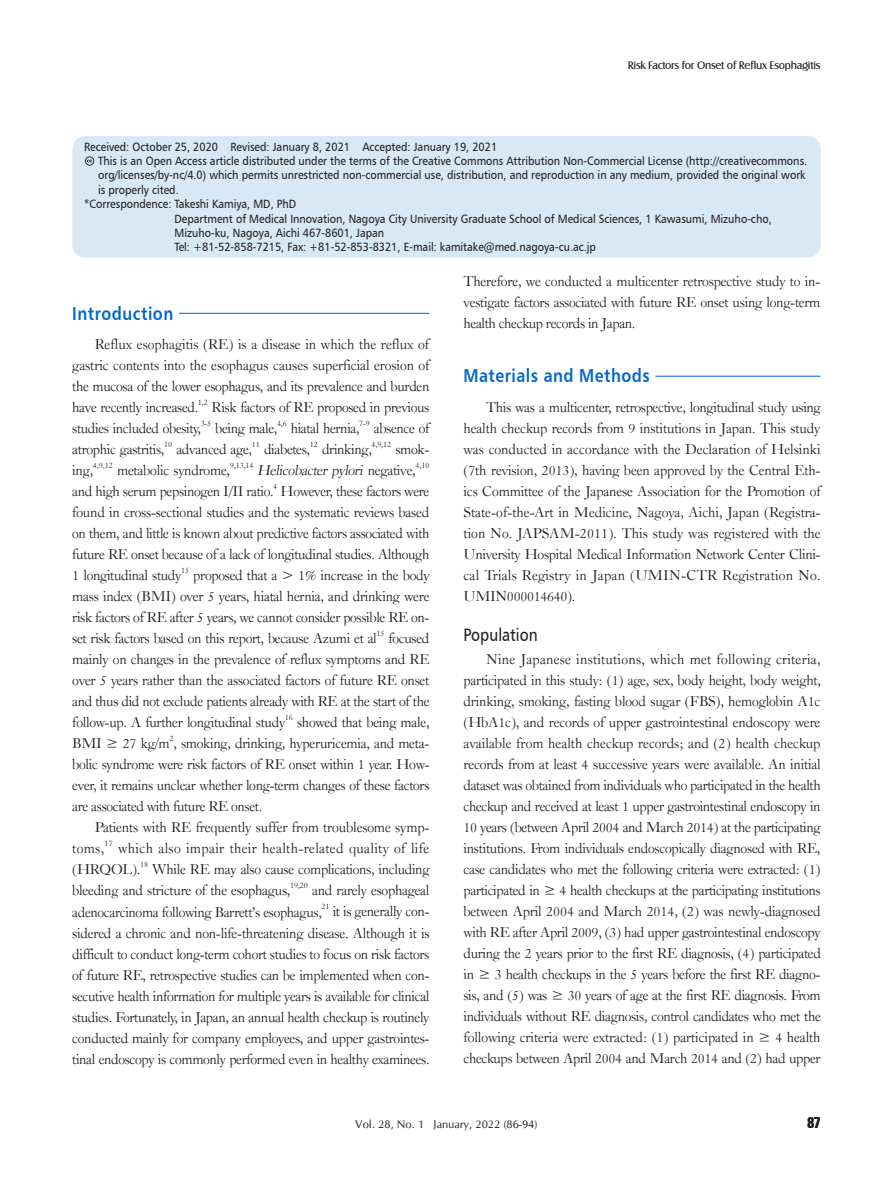
<style>
.page{position:relative;width:893px;height:1191px;background:#fff}
.page>*{position:absolute;margin:0;border:0;box-sizing:border-box;transform-origin:0 0}
.t1{font:18.75px "Humanist 777 BT Bold B";letter-spacing:.03em;color:#06c;scale:.85 1}
.t2{font:18px "Humanist 777 BT Roman B";color:#231f20;scale:.85 1}
.t3{font:15.3px/21px "Caslon Old Face BT";letter-spacing:-.025em;color:#231f20;text-align:justify}
.t4{font:15.3px/21px "Caslon Old Face BT";letter-spacing:.02em;color:#231f20}
.t5{font:italic 15.3px "Caslon Old Face BT";color:#231f20}
.t6{font:15.3px "Univeconbol";color:#231f20}
.t7{font:12px "Humanist 777 BT Roman B";color:#231f20;scale:.9 1}
.t8{font:11.25px "Castle T";letter-spacing:-.025em;color:#231f20}
.t9{font:11.25px "CG Omega";color:#231f20}
.t10{font:8.85px "Caslon Old Face BT";letter-spacing:-.02em;color:#231f20}
.s1{font-style:normal}
</style>
<div class="page">
<hr style="left:179px;top:313px;width:250px;height:1px;background:#06c">
<hr style="left:655px;top:376px;width:165px;height:1px;background:#06c">
<div style="left:72px;top:136px;width:749px;height:121px;background:#d9e8f7;border-radius:13px"></div>
<svg style="left:85px;top:156px;width:10px;height:10px"></svg>
<p class="t8" style="left:628px;top:59px;width:194px">Risk Factors for Onset of Reflux Esophagitis</p>
<p class="t7" style="left:84px;top:139px;width:461px">Received: October 25, 2020 Revised: January 8, 2021 Accepted: January 19, 2021</p>
<p class="t7" style="left:98px;top:153px;width:789px">This is an Open Access article distributed under the terms of the Creative Commons Attribution Non-Commercial License (http://creativecommons.</p>
<p class="t7" style="left:98px;top:168px;width:788px">org/licenses/by-nc/4.0) which permits unrestricted non-commercial use, distribution, and reproduction in any medium, provided the original work</p>
<p class="t7" style="left:98px;top:182px;width:91px">is properly cited.</p>
<p class="t7" style="left:84px;top:196px;width:237px">*Correspondence: Takeshi Kamiya, MD, PhD</p>
<p class="t7" style="left:175px;top:211px;width:665px">Department of Medical Innovation, Nagoya City University Graduate School of Medical Sciences, 1 Kawasumi, Mizuho-cho,</p>
<p class="t7" style="left:175px;top:225px;width:234px">Mizuho-ku, Nagoya, Aichi 467-8601, Japan</p>
<p class="t7" style="left:175px;top:240px;width:470px">Tel: +81-52-858-7215, Fax: +81-52-853-8321, E-mail: kamitake@med.nagoya-cu.ac.jp</p>
<p class="t1" style="left:72px;top:301px;width:120px">Introduction</p>
<p class="t3" style="left:72px;top:333px;width:359px;text-indent:23px">Reflux esophagitis (RE) is a disease in which the reflux of gastric contents into the esophagus causes superficial erosion of the mucosa of the lower esophagus, and its prevalence and burden have recently increased.</p>
<p class="t10" style="left:198px;top:397px;width:11px">1,2</p>
<p class="t3" style="left:212px;top:396px;width:219px">Risk factors of RE proposed in previous</p>
<p class="t3" style="left:72px;top:417px;width:130px">studies included obesity,</p>
<p class="t10" style="left:201px;top:418px;width:12px">3-5</p>
<p class="t3" style="left:215px;top:417px;width:64px">being male,</p>
<p class="t10" style="left:277px;top:418px;width:11px">4,6</p>
<p class="t3" style="left:291px;top:417px;width:71px">hiatal hernia,</p>
<p class="t10" style="left:359px;top:418px;width:12px">7-9</p>
<p class="t3" style="left:374px;top:417px;width:57px">absence of</p>
<p class="t3" style="left:72px;top:438px;width:94px">atrophic gastritis,</p>
<p class="t10" style="left:164px;top:439px;width:10px">10</p>
<p class="t3" style="left:176px;top:438px;width:77px">advanced age,</p>
<p class="t10" style="left:252px;top:439px;width:10px">11</p>
<p class="t3" style="left:264px;top:438px;width:48px">diabetes,</p>
<p class="t10" style="left:310px;top:439px;width:10px">12</p>
<p class="t3" style="left:322px;top:438px;width:51px">drinking,</p>
<p class="t10" style="left:372px;top:439px;width:21px">4,9,12</p>
<p class="t3" style="left:395px;top:438px;width:36px">smok-</p>
<p class="t3" style="left:72px;top:459px;width:22px">ing,</p>
<p class="t10" style="left:93px;top:460px;width:21px">4,9,12</p>
<p class="t3" style="left:117px;top:459px;width:115px">metabolic syndrome,</p>
<p class="t10" style="left:230px;top:460px;width:25px">9,13,14</p>
<p class="t5" style="left:257px;top:461px;width:160px">Helicobacter pylori <span class="s1">n e g a t iv e ,</span></p>
<p class="t10" style="left:415px;top:460px;width:15px">4,10</p>
<p class="t3" style="left:72px;top:480px;width:203px">and high serum pepsinogen I/II ratio.</p>
<p class="t10" style="left:273px;top:481px;width:6px">4</p>
<p class="t3" style="left:72px;top:480px;width:359px;text-indent:208px">However, these factors were found in cross-sectional studies and the systematic reviews based on them, and little is known about predictive factors associated with future RE onset because of a lack of longitudinal studies. Although 1 longitudinal study</p>
<p class="t10" style="left:181px;top:565px;width:10px">15</p>
<p class="t3" style="left:72px;top:564px;width:359px;text-indent:121px">proposed that a &gt; 1% increase in the body mass index (BMI) over 5 years, hiatal hernia, and drinking were risk factors of RE after 5 years, we cannot consider possible RE on&shy;set risk factors based on this report, because Azumi et al</p>
<p class="t10" style="left:376px;top:628px;width:10px">15</p>
<p class="t3" style="left:72px;top:627px;width:359px;text-indent:316px">focused mainly on changes in the prevalence of reflux symptoms and RE over 5 years rather than the associated factors of future RE onset and thus did not exclude patients already with RE at the start of the follow-up. A further longitudinal study</p>
<p class="t10" style="left:285px;top:712px;width:10px">16</p>
<p class="t3" style="left:72px;top:711px;width:359px;text-align:right">showed that being male,<br>BMI ≥ 27 kg/m , smoking, drinking, hyperuricemia, and meta-</p>
<p class="t10" style="left:169px;top:733px;width:6px">2</p>
<p class="t3" style="left:72px;top:753px;width:359px">bolic syndrome were risk factors of RE onset within 1 year. How&shy;ever, it remains unclear whether long-term changes of these factors are associated with future RE onset.</p>
<p class="t3" style="left:72px;top:816px;width:359px;text-indent:23px">Patients with RE frequently suffer from troublesome symp&shy;toms,</p>
<p class="t10" style="left:105px;top:838px;width:10px">17</p>
<p class="t4" style="left:72px;top:837px;width:359px;text-indent:46px">which also impair their health-related quality of life (HRQOL).</p>
<p class="t10" style="left:140px;top:859px;width:10px">18</p>
<p class="t3" style="left:72px;top:858px;width:359px;text-indent:80px">While RE may also cause complications, including bleeding and stricture of the esophagus,</p>
<p class="t10" style="left:290px;top:880px;width:19px">19,20</p>
<p class="t3" style="left:72px;top:879px;width:359px;text-indent:240px">and rarely esophageal adenocarcinoma following Barrett’s esophagus,</p>
<p class="t10" style="left:321px;top:901px;width:10px">21</p>
<p class="t3" style="left:72px;top:900px;width:359px;text-indent:260px">it is generally con&shy;sidered a chronic and non-life-threatening disease. Although it is difficult to conduct long-term cohort studies to focus on risk factors of future RE, retrospective studies can be implemented when con&shy;secutive health information for multiple years is available for clinical studies. Fortunately, in Japan, an annual health checkup is routinely conducted mainly for company employees, and upper gastrointes&shy;tinal endoscopy is commonly performed even in healthy examinees.</p>
<p class="t3" style="left:463px;top:270px;width:359px">Therefore, we conducted a multicenter retrospective study to in&shy;vestigate factors associated with future RE onset using long-term health checkup records in Japan.</p>
<p class="t1" style="left:463px;top:364px;width:221px">Materials and Methods</p>
<p class="t3" style="left:463px;top:396px;width:359px;text-indent:23px">This was a multicenter, retrospective, longitudinal study using health checkup records from 9 institutions in Japan. This study was conducted in accordance with the Declaration of Helsinki (7th revision, 2013), having been approved by the Central Eth&shy;ics Committee of the Japanese Association for the Promotion of State-of-the-Art in Medicine, Nagoya, Aichi, Japan (Registra&shy;tion No. JAPSAM-2011). This study was registered with the University Hospital Medical Information Network Center Clini&shy;cal Trials Registry in Japan (UMIN-CTR Registration No.<br>UMIN000014640).</p>
<p class="t2" style="left:463px;top:624px;width:89px">Population</p>
<p class="t3" style="left:463px;top:648px;width:359px;text-indent:23px">Nine Japanese institutions, which met following criteria, participated in this study: (1) age, sex, body height, body weight, drinking, smoking, fasting blood sugar (FBS), hemoglobin A1c (HbA1c), and records of upper gastrointestinal endoscopy were available from health checkup records; and (2) health checkup records from at least 4 successive years were available. An initial dataset was obtained from individuals who participated in the health checkup and received at least 1 upper gastrointestinal endoscopy in 10 years (between April 2004 and March 2014) at the participating institutions. From individuals endoscopically diagnosed with RE, case candidates who met the following criteria were extracted: (1) participated in ≥ 4 health checkups at the participating institutions between April 2004 and March 2014, (2) was newly-diagnosed with RE after April 2009, (3) had upper gastrointestinal endoscopy during the 2 years prior to the first RE diagnosis, (4) participated in ≥ 3 health checkups in the 5 years before the first RE diagno&shy;sis, and (5) was ≥ 30 years of age at the first RE diagnosis. From individuals without RE diagnosis, control candidates who met the following criteria were extracted: (1) participated in ≥ 4 health checkups between April 2004 and March 2014 and (2) had upper</p>
<p class="t9" style="left:355px;top:1117px;width:184px">Vol. 28, No. 1 January, 2022 (86-94)</p>
<p class="t6" style="left:807px;top:1112px;width:15px">87</p>
</div>
